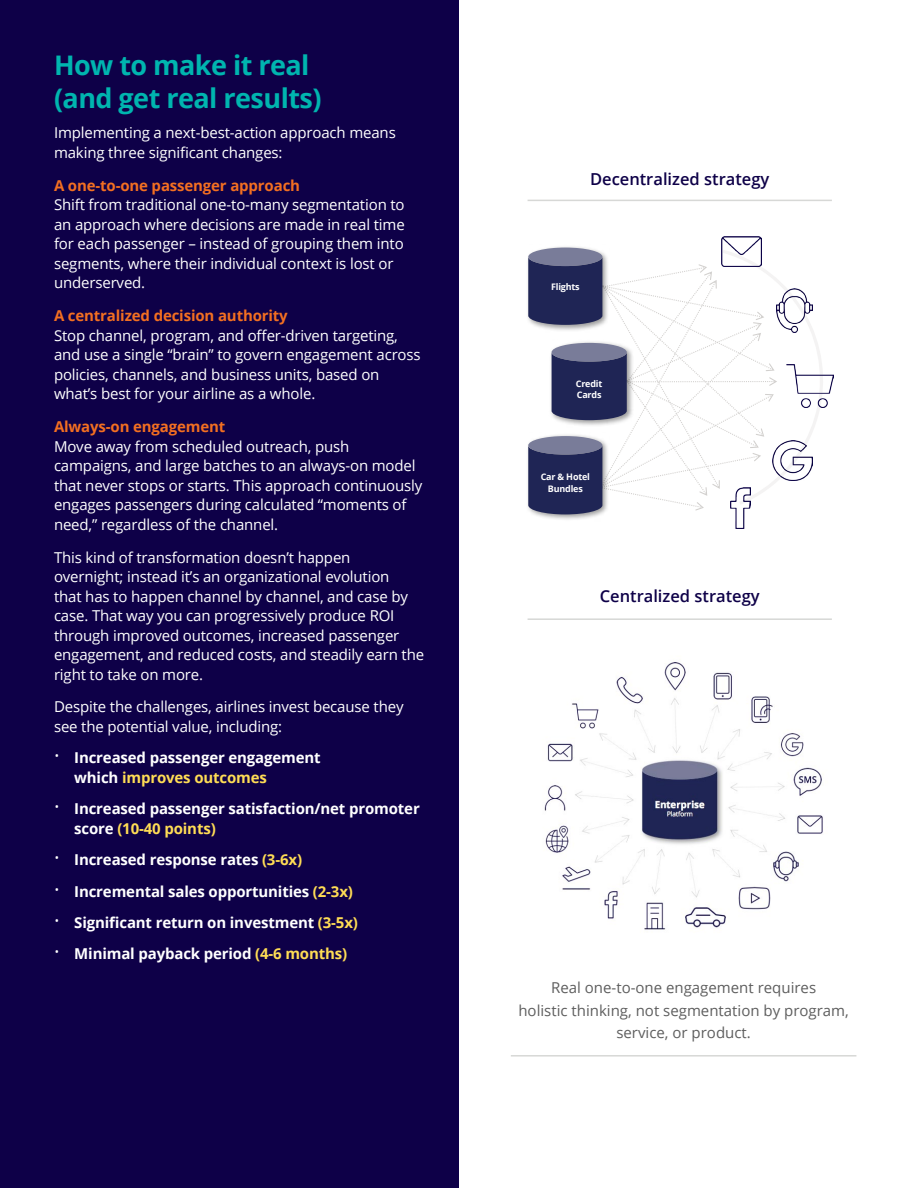
<style>
.page{position:relative;width:918px;height:1188px;background:#fff}
.page>*{position:absolute;margin:0;border:0;box-sizing:border-box;transform-origin:0 0}
.t1{font:700 27px/33px "Open Sans";letter-spacing:-.02em;color:#00b5af}
.t2{font:600 16.5px "Open Sans";color:#0e0048}
.t3{font:15px/19.5px "Open Sans";letter-spacing:-.01em;color:#fff}
.t4{font:700 15px/31.3px "Open Sans";letter-spacing:-.01em;color:#fff}
.t5{font:15px/22.5px "Open Sans";color:#5e5e5e;text-align:center}
.t6{font:700 15px "Open Sans";letter-spacing:-.01em;color:#f36f21}
.t7{font:700 10.65px/12.8px "Open Sans";letter-spacing:-.005em;color:#fff;text-align:center}
.t8{font:700 9px/11.2px "Open Sans";letter-spacing:-.02em;color:#fff}
.s1{font-weight:400;font-size:21px}
.s2{color:#fd5}
</style>
<div class="page">
<div style="left:0;top:0;width:459px;height:1188px;background:#0e0048"></div>
<img style="left:544px;top:662px;width:279px;height:268px">
<img style="left:540px;top:247px;width:55px;height:3px">
<div style="left:528px;top:248px;width:74px;height:18px;background:#797c99;border-radius:50%"></div>
<img style="left:534px;top:514px;width:67px;height:6px">
<svg style="left:528px;top:250px;width:298px;height:264px"></svg>
<div style="left:552px;top:343px;width:75px;height:19px;background:#797c99;border-radius:50%"></div>
<img style="left:776px;top:289px;width:36px;height:43px">
<img style="left:721px;top:237px;width:40px;height:30px">
<img style="left:731px;top:488px;width:20px;height:40px">
<img style="left:773px;top:440px;width:39px;height:41px">
<img style="left:787px;top:364px;width:46px;height:43px">
<hr style="left:528px;top:200px;width:304px;height:1px;background:#d7d8d6">
<hr style="left:511px;top:1055px;width:345px;height:2px;background:#d7d8d6">
<hr style="left:528px;top:618px;width:304px;height:2px;background:#d7d8d6">
<div style="left:536px;top:269px;width:53px;height:45px;background:#1f2555"></div>
<div style="left:565px;top:368px;width:53px;height:45px;background:#1f2555"></div>
<div style="left:540px;top:460px;width:53px;height:45px;background:#1f2555"></div>
<h1 class="t1" style="left:54px;top:48px;width:269px">How to make it real (and get real results)</h1>
<p class="t3" style="left:54px;top:123px;width:343px">Implementing a next-best-action approach means making three significant changes:</p>
<p class="t6" style="left:54px;top:175px;width:248px">A one-to-one passenger approach</p>
<p class="t3" style="left:54px;top:195px;width:352px">Shift from traditional one-to-many segmentation to an approach where decisions are made in real time for each passenger – instead of grouping them into segments, where their individual context is lost or underserved.</p>
<p class="t6" style="left:54px;top:305px;width:235px">A centralized decision authority</p>
<p class="t3" style="left:54px;top:325px;width:368px">Stop channel, program, and offer-driven targeting, and use a single “brain” to govern engagement across policies, channels, and business units, based on what’s best for your airline as a whole.</p>
<p class="t6" style="left:54px;top:416px;width:173px">Always-on engagement</p>
<p class="t3" style="left:54px;top:436px;width:370px">Move away from scheduled outreach, push campaigns, and large batches to an always-on model that never stops or starts. This approach continuously engages passengers during calculated “moments of need,” regardless of the channel.</p>
<p class="t3" style="left:54px;top:547px;width:372px">This kind of transformation doesn’t happen<br>overnight; instead it’s an organizational evolution<br>that has to happen channel by channel, and case by case. That way you can progressively produce ROI through improved outcomes, increased passenger engagement, and reduced costs, and steadily earn the right to take on more.</p>
<p class="t3" style="left:54px;top:697px;width:351px">Despite the challenges, airlines invest because they see the potential value, including:</p>
<p class="t4" style="left:74px;top:748px;width:248px;line-height:19.5px;text-indent:-20px"><span class="s1">·</span> Increased passenger engagement which <span class="s2">improves outcomes</span></p>
<p class="t4" style="left:74px;top:799px;width:347px;line-height:19.5px;text-indent:-20px"><span class="s1">·</span> Increased passenger satisfaction/net promoter score <span class="s2">(10-40 points)</span></p>
<p class="t4" style="left:54px;top:844px;width:305px"><span class="s1">·</span> Increased response rates <span class="s2">(3-6x)<br></span><span class="s1">·</span> Incremental sales opportunities <span class="s2">(2-3x) </span><span class="s1">·</span> Significant return on investment <span class="s2">(3-5x) </span><span class="s1">·</span> Minimal payback period <span class="s2">(4-6 months)</span></p>
<p class="t2" style="left:590px;top:168px;width:181px">Decentralized strategy</p>
<p class="t7" style="left:549px;top:276px;width:32px">Retail</p>
<p class="t8" style="left:551px;top:280px;width:30px">Flights</p>
<p class="t7" style="left:573px;top:372px;width:34px;text-align:left">Credit<br>Cards</p>
<p class="t8" style="left:576px;top:378px;width:28px">Credit<br>Cards</p>
<p class="t7" style="left:540px;top:466px;width:52px">Mortgage<br>Loans</p>
<p class="t8" style="left:541px;top:471px;width:51px;text-align:center">Car &amp; Hotel<br>Bundles</p>
<p class="t2" style="left:600px;top:585px;width:161px">Centralized strategy</p>
<p class="t5" style="left:518px;top:976px;width:332px">Real one-to-one engagement requires<br>holistic thinking, not segmentation by program, service, or product.</p>
</div>
